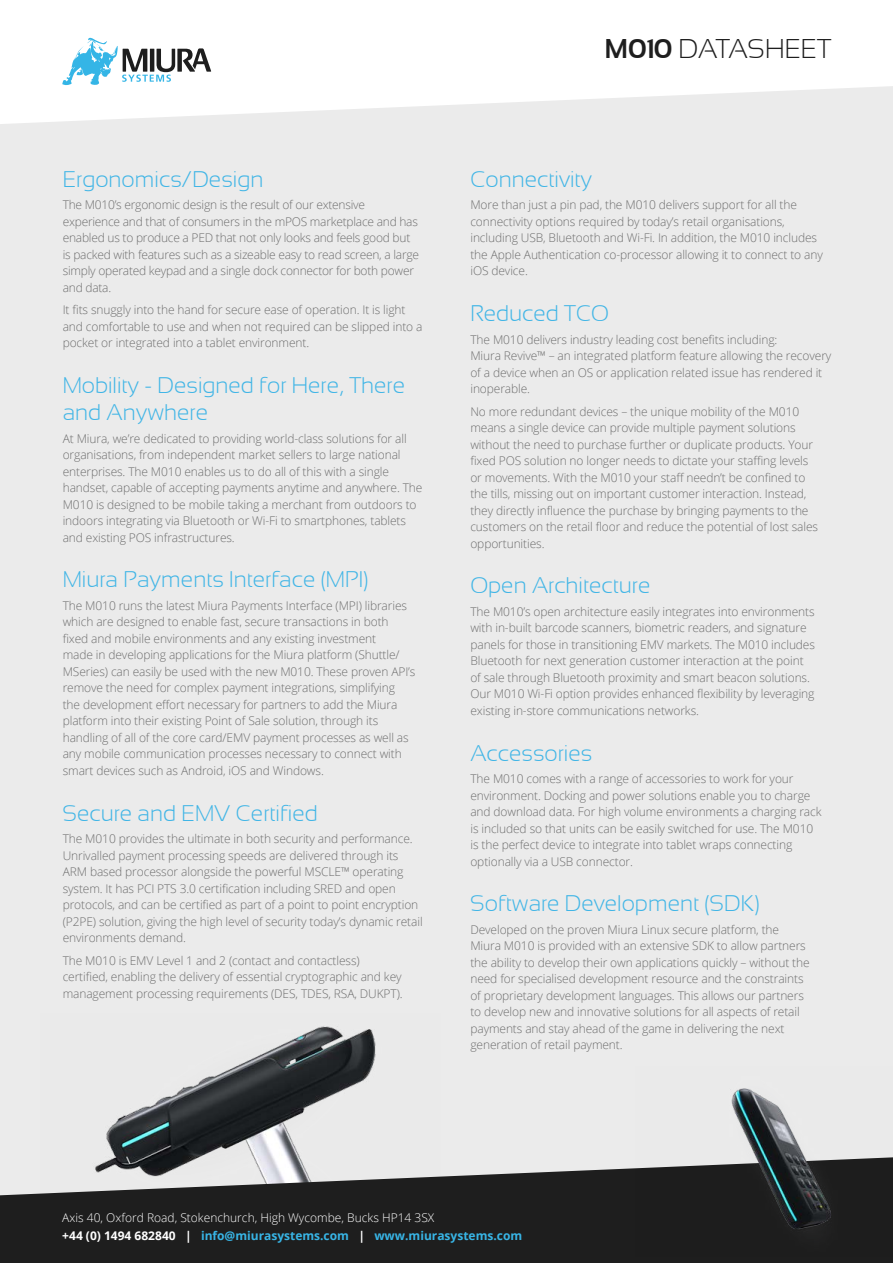
<style>
.page{position:relative;width:893px;height:1263px;background:#fff}
.page>*{position:absolute;margin:0;border:0;box-sizing:border-box;transform-origin:0 0}
.t1{font:300 27px "Sansation";color:#1e1e1e}
.t2{font:300 22.5px/27px "Sansation";color:#40b5e6}
.t3{font:300 12px/16.5px "Open Sans";letter-spacing:-.01em;color:#6e6e6e}
.t4{font:300 12px/18px "Open Sans";color:#fff}
.s1{font-weight:700}
.s2{font-weight:700;color:#38b5e6}
</style>
<div class="page">
<div style="left:0;top:86px;width:893px;height:1071px;background:#ebebeb"></div>
<img style="left:40px;top:1013px;width:401px;height:144px">
<svg style="left:0;top:1157px;width:893px;height:106px;background:#484849"></svg>
<svg style="left:62px;top:38px;width:149px;height:47px"></svg>
<img style="left:635px;top:1066px;width:258px;height:190px">
<h2 class="t2" style="left:63px;top:166px;width:202px">Ergonomics/Design</h2>
<p class="t3" style="left:63px;top:196px;width:358px">The M010’s ergonomic design is the result of our extensive experience and that of consumers in the mPOS marketplace and has enabled us to produce a PED that not only looks and feels good but is packed with features such as a sizeable easy to read screen, a large simply operated keypad and a single dock connector for both power and data.</p>
<p class="t3" style="left:63px;top:301px;width:361px">It fits snuggly into the hand for secure ease of operation. It is light and comfortable to use and when not required can be slipped into a pocket or integrated into a tablet environment.</p>
<h2 class="t2" style="left:63px;top:372px;width:344px">Mobility - Designed for Here, There and Anywhere</h2>
<p class="t3" style="left:63px;top:430px;width:361px">At Miura, we’re dedicated to providing world-class solutions for all organisations, from independent market sellers to large national enterprises. The M010 enables us to do all of this with a single handset, capable of accepting payments anytime and anywhere. The M010 is designed to be mobile taking a merchant from outdoors to indoors integrating via Bluetooth or Wi-Fi to smartphones, tablets and existing POS infrastructures.</p>
<h2 class="t2" style="left:63px;top:566px;width:307px">Miura Payments Interface (MPI)</h2>
<p class="t3" style="left:63px;top:597px;width:354px">The M010 runs the latest Miura Payments Interface (MPI) libraries which are designed to enable fast, secure transactions in both fixed and mobile environments and any existing investment<br>made in developing applications for the Miura platform (Shuttle/ MSeries) can easily be used with the new M010. These proven API’s remove the need for complex payment integrations, simplifying the development effort necessary for partners to add the Miura platform into their existing Point of Sale solution, through its handling of all of the core card/EMV payment processes as well as any mobile communication processes necessary to connect with smart devices such as Android, iOS and Windows.</p>
<h2 class="t2" style="left:63px;top:799px;width:257px">Secure and EMV Certified</h2>
<p class="t3" style="left:63px;top:830px;width:361px">The M010 provides the ultimate in both security and performance.<br>Unrivalled payment processing speeds are delivered through its ARM based processor alongside the powerful MSCLE™ operating system. It has PCI PTS 3.0 certification including SRED and open protocols, and can be certified as part of a point to point encryption (P2PE) solution, giving the high level of security today’s dynamic retail environments demand.</p>
<p class="t3" style="left:63px;top:952px;width:341px">The M010 is EMV Level 1 and 2 (contact and contactless) certified, enabling the delivery of essential cryptographic and key management processing requirements (DES, TDES, RSA, DUKPT).</p>
<h1 class="t1" style="left:604px;top:33px;width:228px"><span class="s1">M010</span> DATASHEET</h1>
<h2 class="t2" style="left:470px;top:166px;width:123px">Connectivity</h2>
<p class="t3" style="left:470px;top:196px;width:354px">More than just a pin pad, the M010 delivers support for all the connectivity options required by today’s retail organisations, including USB, Bluetooth and Wi-Fi. In addition, the M010 includes the Apple Authentication co-processor allowing it to connect to any iOS device.</p>
<h2 class="t2" style="left:470px;top:300px;width:140px">Reduced TCO</h2>
<p class="t3" style="left:470px;top:331px;width:362px">The M010 delivers industry leading cost benefits including:<br>Miura Revive™ – an integrated platform feature allowing the recovery of a device when an OS or application related issue has rendered it inoperable.</p>
<p class="t3" style="left:470px;top:403px;width:349px">No more redundant devices – the unique mobility of the M010 means a single device can provide multiple payment solutions without the need to purchase further or duplicate products. Your fixed POS solution no longer needs to dictate your staffing levels or movements. With the M010 your staff needn’t be confined to the tills, missing out on important customer interaction. Instead, they directly influence the purchase by bringing payments to the customers on the retail floor and reduce the potential of lost sales opportunities.</p>
<h2 class="t2" style="left:470px;top:572px;width:181px">Open Architecture</h2>
<p class="t3" style="left:470px;top:603px;width:346px">The M010’s open architecture easily integrates into environments with in-built barcode scanners, biometric readers, and signature panels for those in transitioning EMV markets. The M010 includes Bluetooth for next generation customer interaction at the point of sale through Bluetooth proximity and smart beacon solutions.<br>Our M010 Wi-Fi option provides enhanced flexibility by leveraging existing in-store communications networks.</p>
<h2 class="t2" style="left:470px;top:739px;width:123px">Accessories</h2>
<p class="t3" style="left:470px;top:770px;width:353px">The M010 comes with a range of accessories to work for your environment. Docking and power solutions enable you to charge and download data. For high volume environments a charging rack is included so that units can be easily switched for use. The M010 is the perfect device to integrate into tablet wraps connecting optionally via a USB connector.</p>
<h2 class="t2" style="left:470px;top:890px;width:291px">Software Development (SDK)</h2>
<p class="t3" style="left:470px;top:921px;width:341px">Developed on the proven Miura Linux secure platform, the Miura M010 is provided with an extensive SDK to allow partners the ability to develop their own applications quickly – without the need for specialised development resource and the constraints of proprietary development languages. This allows our partners to develop new and innovative solutions for all aspects of retail payments and stay ahead of the game in delivering the next generation of retail payment.</p>
<p class="t4" style="left:62px;top:1208px;width:461px">Axis 40, Oxford Road, Stokenchurch, High Wycombe, Bucks HP14 3SX<br><span class="s1">+44 (0) 1494 682840 |</span> <span class="s2">info@miurasystems.com</span> <span class="s1">|</span> <span class="s2">www.miurasystems.com</span></p>
</div>
